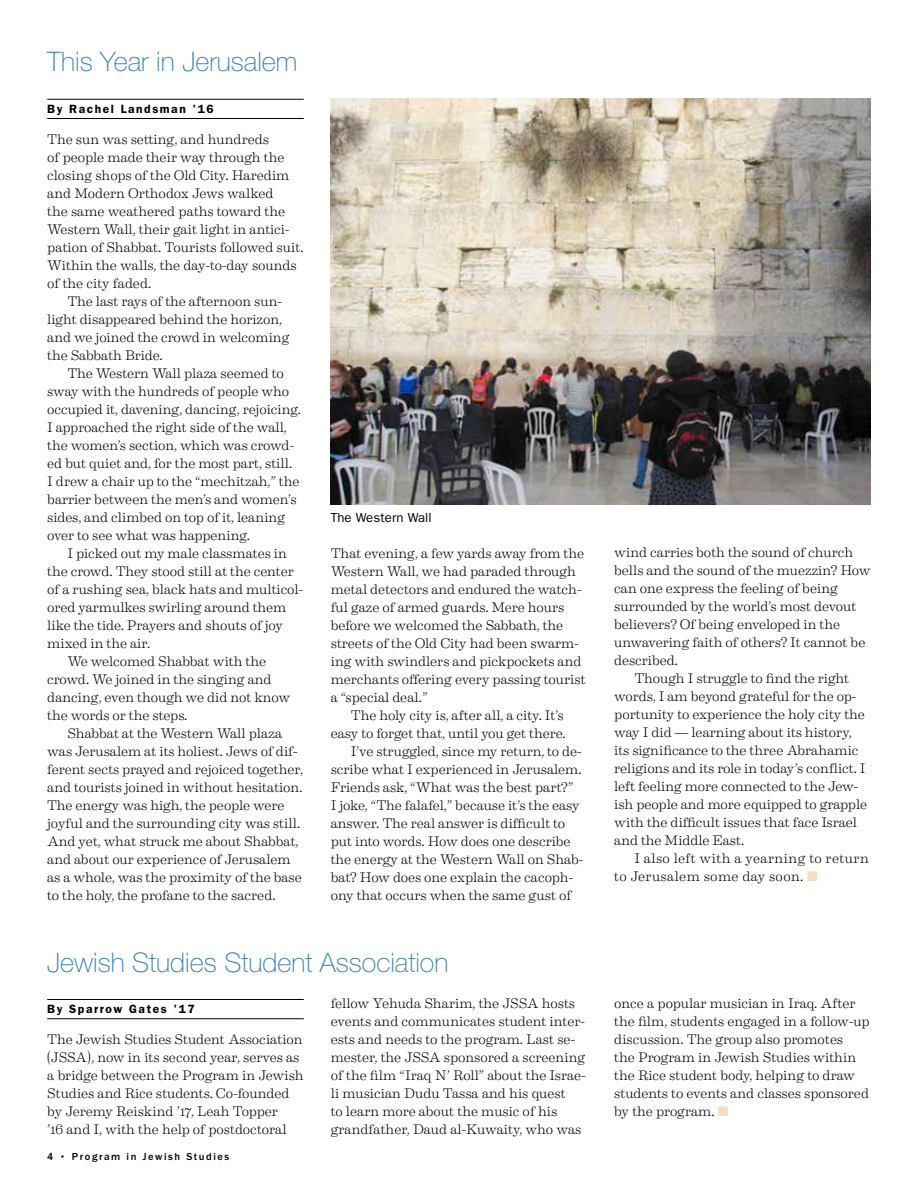
<style>
.page{position:relative;width:918px;height:1188px;background:#fff}
.page>*{position:absolute;margin:0;border:0;box-sizing:border-box;transform-origin:0 0}
.t1{font:100 27px "Helvetica Neue LT Std";color:#337cb3}
.t2{font:300 13.8px/18px "Eames Century Modern";letter-spacing:-.01em;color:#000}
.t3{font:300 13.8px/18px "Eames Century Modern";letter-spacing:.02em;color:#000}
.t4{font:13.2px "ITC Franklin Gothic Std";letter-spacing:.01em;color:#000}
.t5{font:600 12px "ITC Franklin Gothic Std";letter-spacing:.13em;color:#000}
.t6{font:500 10.5px "ITC Franklin Gothic Std";letter-spacing:.15em;color:#000}
.s1{color:#f6debc}
</style>
<div class="page">
<hr style="left:47px;top:99px;width:257px;height:1px;background:#000">
<hr style="left:47px;top:118px;width:257px;height:1px;background:#000">
<hr style="left:47px;top:999px;width:257px;height:1px;background:#000">
<hr style="left:47px;top:1018px;width:257px;height:1px;background:#000">
<img style="left:331px;top:99px;width:540px;height:405px">
<h2 class="t1" style="left:47px;top:46px;width:252px">This Year in Jerusalem</h2>
<p class="t5" style="left:47px;top:102px;width:168px">By Rachel Landsman ’16</p>
<p class="t2" style="left:47px;top:129px;width:258px">The sun was setting, and hundreds<br>of people made their way through the closing shops of the Old City. Haredim and Modern Orthodox Jews walked<br>the same weathered paths toward the Western Wall, their gait light in antici&shy;pation of Shabbat. Tourists followed suit.<br>Within the walls, the day-to-day sounds of the city faded.</p>
<p class="t2" style="left:47px;top:291px;width:244px;text-indent:20px">The last rays of the afternoon sun&shy;light disappeared behind the horizon, and we joined the crowd in welcoming the Sabbath Bride.</p>
<p class="t2" style="left:47px;top:363px;width:255px;text-indent:20px">The Western Wall plaza seemed to sway with the hundreds of people who occupied it, davening, dancing, rejoicing.<br>I approached the right side of the wall, the women’s section, which was crowd&shy;ed but quiet and, for the most part, still.<br>I drew a chair up to the “mechitzah,” the barrier between the men’s and women’s sides, and climbed on top of it, leaning over to see what was happening.</p>
<p class="t2" style="left:47px;top:543px;width:257px;text-indent:20px">I picked out my male classmates in the crowd. They stood still at the center of a rushing sea, black hats and multicol&shy;ored yarmulkes swirling around them like the tide. Prayers and shouts of joy mixed in the air.</p>
<p class="t2" style="left:47px;top:651px;width:245px;text-indent:20px">We welcomed Shabbat with the crowd. We joined in the singing and dancing, even though we did not know the words or the steps.</p>
<p class="t2" style="left:47px;top:723px;width:257px;text-indent:20px">Shabbat at the Western Wall plaza was Jerusalem at its holiest. Jews of dif&shy;ferent sects prayed and rejoiced together, and tourists joined in without hesitation.<br>The energy was high, the people were joyful and the surrounding city was still.<br>And yet, what struck me about Shabbat, and about our experience of Jerusalem as a whole, was the proximity of the base to the holy, the profane to the sacred.</p>
<p class="t4" style="left:331px;top:510px;width:102px">The Western Wall</p>
<p class="t2" style="left:331px;top:543px;width:257px">That evening, a few yards away from the Western Wall, we had paraded through metal detectors and endured the watch&shy;ful gaze of armed guards. Mere hours before we welcomed the Sabbath, the streets of the Old City had been swarm&shy;ing with swindlers and pickpockets and merchants offering every passing tourist a “special deal.”</p>
<p class="t2" style="left:331px;top:705px;width:236px;text-align:right">The holy city is, after all, a city. It’s easy to forget that, until you get there.</p>
<p class="t2" style="left:331px;top:741px;width:254px;text-indent:20px">I’ve struggled, since my return, to de&shy;scribe what I experienced in Jerusalem.<br>Friends ask, “What was the best part?”<br>I joke, “The falafel,” because it’s the easy answer. The real answer is difficult to put into words. How does one describe the energy at the Western Wall on Shab&shy;bat? How does one explain the cacoph&shy;ony that occurs when the same gust of</p>
<h2 class="t1" style="left:47px;top:947px;width:403px">Jewish Studies Student Association</h2>
<p class="t5" style="left:47px;top:1002px;width:149px">By Sparrow Gates ’17</p>
<p class="t2" style="left:47px;top:1029px;width:258px">The Jewish Studies Student Association (JSSA), now in its second year, serves as a bridge between the Program in Jewish Studies and Rice students. Co-founded by Jeremy Reiskind ’17, Leah Topper<br>’16 and I, with the help of postdoctoral</p>
<p class="t2" style="left:331px;top:994px;width:256px">fellow Yehuda Sharim, the JSSA hosts events and communicates student inter&shy;ests and needs to the program. Last se&shy;mester, the JSSA sponsored a screening of the film “Iraq N’ Roll” about the Israe&shy;li musician Dudu Tassa and his quest<br>to learn more about the music of his grandfather, Daud al-Kuwaity, who was</p>
<p class="t6" style="left:47px;top:1151px;width:184px">4 • Program in Jewish Studies</p>
<p class="t2" style="left:614px;top:542px;width:258px">wind carries both the sound of church bells and the sound of the muezzin? How can one express the feeling of being surrounded by the world’s most devout believers? Of being enveloped in the unwavering faith of others? It cannot be described.</p>
<p class="t2" style="left:614px;top:668px;width:254px;text-indent:20px">Though I struggle to find the right words, I am beyond grateful for the op&shy;portunity to experience the holy city the way I did — learning about its history, its significance to the three Abrahamic religions and its role in today’s conflict. I left feeling more connected to the Jew&shy;ish people and more equipped to grapple with the difficult issues that face Israel and the Middle East.</p>
<p class="t3" style="left:614px;top:848px;width:256px;text-indent:20px">I also left with a yearning to return to Jerusalem some day soon. <span class="s1">■</span></p>
<p class="t2" style="left:614px;top:993px;width:257px">once a popular musician in Iraq. After the film, students engaged in a follow-up discussion. The group also promotes<br>the Program in Jewish Studies within the Rice student body, helping to draw students to events and classes sponsored by the program. <span class="s1">■</span></p>
</div>
